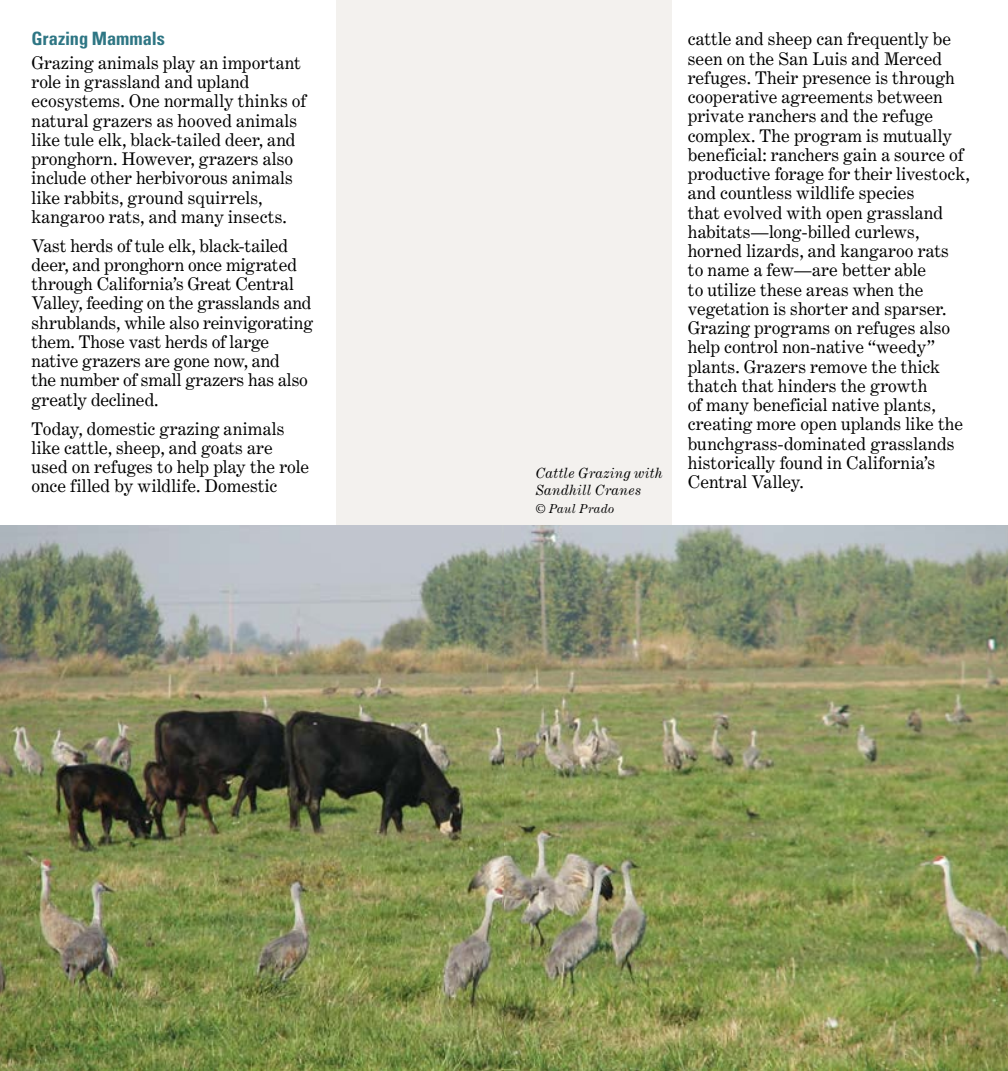
<style>
.page{position:relative;width:1008px;height:1071px;background:#fff}
.page>*{position:absolute;margin:0;border:0;box-sizing:border-box;transform-origin:0 0}
.t1{font:700 condensed 18.38px "Univers LT Std";letter-spacing:-.005em;color:#2e7684}
.Text{font:17.5px/19.2px "Century Expanded";color:#000}
.Captions{font:italic 14px/17.5px "Century Expanded";letter-spacing:.015em;color:#000}
.photo_credits{font:italic 12.25px "Century Expanded";letter-spacing:.02em;color:#000}
</style>
<div class="page">
<div style="left:336px;top:0;width:336px;height:1071px;background:#f3f1ee"></div>
<img style="left:0;top:525px;width:1008px;height:546px">
<h1 class="t1" style="left:32px;top:27px;width:135px">Grazing Mammals</h1>
<p class="Text" style="left:32px;top:53px;width:276px">Grazing animals play an important role in grassland and upland ecosystems. One normally thinks of natural grazers as hooved animals like tule elk, black-tailed deer, and pronghorn. However, grazers also include other herbivorous animals like rabbits, ground squirrels, kangaroo rats, and many insects.</p>
<p class="Text" style="left:32px;top:236px;width:283px">Vast herds of tule elk, black-tailed deer, and pronghorn once migrated through California’s Great Central Valley, feeding on the grasslands and shrublands, while also reinvigorating them. Those vast herds of large native grazers are gone now, and<br>the number of small grazers has also greatly declined.</p>
<p class="Text" style="left:32px;top:419px;width:279px">Today, domestic grazing animals like cattle, sheep, and goats are used on refuges to help play the role once filled by wildlife. Domestic</p>
<p class="Captions" style="left:536px;top:464px;width:128px">Cattle Grazing with<br>Sandhill Cranes</p>
<p class="photo_credits" style="left:536px;top:501px;width:80px">© Paul Prado</p>
<p class="Text" style="left:688px;top:29px;width:283px">cattle and sheep can frequently be seen on the San Luis and Merced refuges. Their presence is through cooperative agreements between private ranchers and the refuge complex. The program is mutually beneficial: ranchers gain a source of productive forage for their livestock, and countless wildlife species<br>that evolved with open grassland habitats—long-billed curlews, horned lizards, and kangaroo rats<br>to name a few—are better able<br>to utilize these areas when the vegetation is shorter and sparser.<br>Grazing programs on refuges also help control non-native “weedy” plants. Grazers remove the thick thatch that hinders the growth<br>of many beneficial native plants, creating more open uplands like the bunchgrass-dominated grasslands historically found in California’s<br>Central Valley.</p>
</div>
